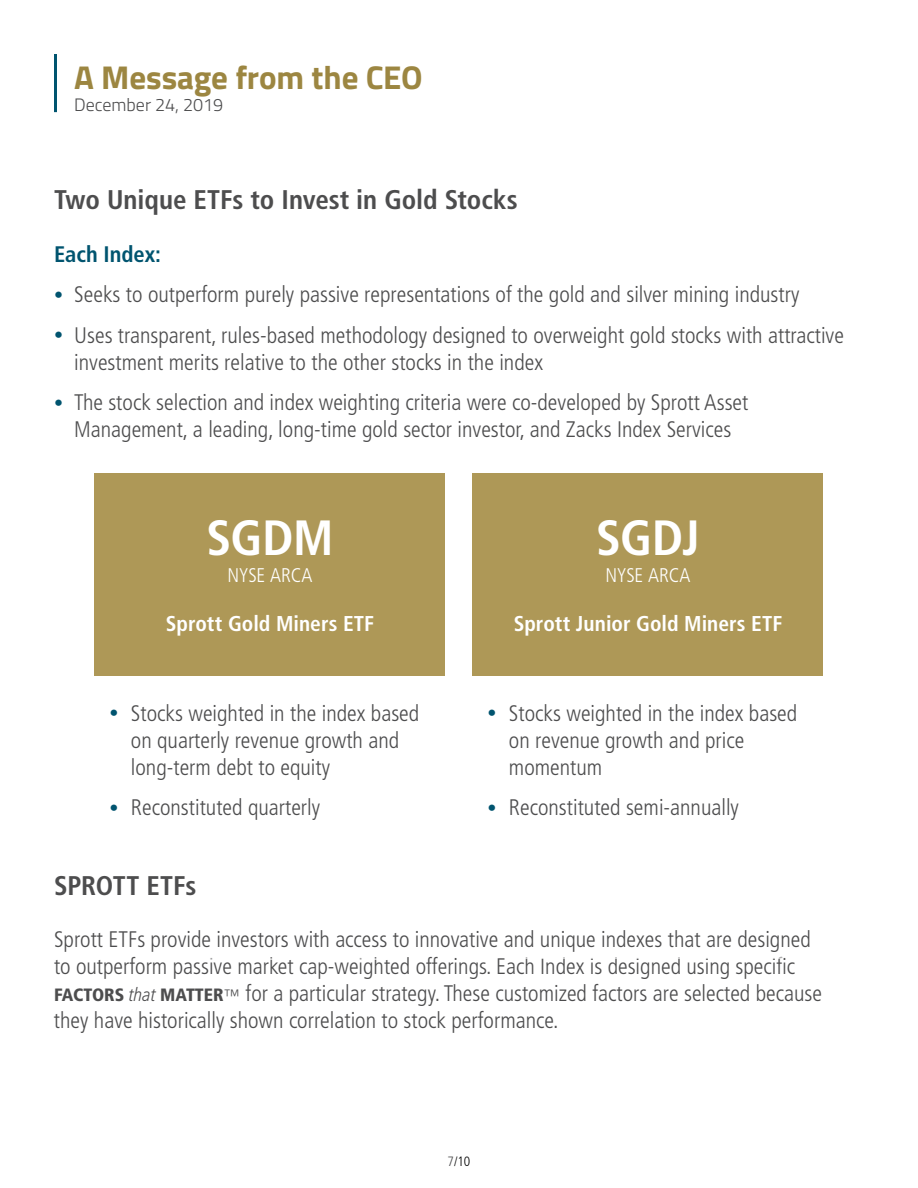
<style>
.page{position:relative;width:918px;height:1188px;background:#fff}
.page>*{position:absolute;margin:0;border:0;box-sizing:border-box;transform-origin:0 0}
.t1{font:700 condensed 49.5px "Frutiger LT Std";letter-spacing:-.01em;color:#fff}
.t2{font:700 33px "Titillium Web";letter-spacing:-.005em;color:#9c8641}
.t3{font:700 condensed 27px "Frutiger LT Std";color:#4d4d4e}
.t4{font:300 condensed 22.5px/27px "Frutiger LT Std";color:#4d4d4e}
.t5{font:700 condensed 22.5px "Frutiger LT Std";color:#00546f}
.t6{font:700 condensed 21.45px "Frutiger LT Std";color:#fff}
.t7{font:300 condensed 19.8px "Frutiger LT Std";letter-spacing:-.015em;color:#fff}
.t8{font:300 18px "Titillium Web";color:#4d4d4e}
.t9{font:300 condensed 13.5px "Frutiger LT Std";color:#000}
.s1{font-size:18px;color:#00546f}
.s2{font-weight:900;font-size:17.85px}
.s3{font-style:italic;font-size:18.75px}
.s4{font-size:16.5px}
.s5{color:#4d4d4e}
</style>
<div class="page">
<div style="left:94px;top:473px;width:352px;height:202px;background:#ae9857"></div>
<div style="left:472px;top:473px;width:352px;height:202px;background:#ae9857"></div>
<hr style="left:54px;top:54px;width:3px;height:58px;background:#00546f">
<h2 class="t2" style="left:74px;top:52px;width:350px">A Message from the CEO</h2>
<p class="t8" style="left:74px;top:92px;width:151px">December 24, 2019</p>
<p class="t3" style="left:54px;top:184px;width:465px">Two Unique ETFs to Invest in Gold Stocks</p>
<p class="t5" style="left:54px;top:241px;width:109px">Each Index:</p>
<p class="t4" style="left:54px;top:281px;width:747px"><span class="s1">•</span> Seeks to outperform purely passive representations of the gold and silver mining industry</p>
<p class="t4" style="left:74px;top:322px;width:771px;text-indent:-20px"><span class="s1">•</span> Uses transparent, rules-based methodology designed to overweight gold stocks with attractive investment merits relative to the other stocks in the index</p>
<p class="t4" style="left:54px;top:389px;width:696px;text-align:center"><span class="s1">•</span> The stock selection and index weighting criteria were co-developed by Sprott Asset<br>Management, a leading, long-time gold sector investor, and Zacks Index Services</p>
<h1 class="t1" style="left:206px;top:508px;width:129px">SGDM</h1>
<p class="t7" style="left:227px;top:564px;width:87px">NYSE ARCA</p>
<p class="t6" style="left:166px;top:611px;width:210px">Sprott Gold Miners ETF</p>
<p class="t4" style="left:131px;top:700px;width:290px;text-indent:-22px"><span class="s1">•</span> Stocks weighted in the index based on quarterly revenue growth and long-term debt to equity</p>
<p class="t4" style="left:109px;top:794px;width:212px"><span class="s1">•</span> Reconstituted quarterly</p>
<h1 class="t1" style="left:596px;top:508px;width:105px">SGDJ</h1>
<p class="t7" style="left:605px;top:564px;width:87px">NYSE ARCA</p>
<p class="t6" style="left:514px;top:611px;width:270px">Sprott Junior Gold Miners ETF</p>
<p class="t4" style="left:509px;top:700px;width:290px;text-indent:-22px"><span class="s1">•</span> Stocks weighted in the index based on revenue growth and price momentum</p>
<p class="t4" style="left:487px;top:794px;width:253px"><span class="s1">•</span> Reconstituted semi-annually</p>
<p class="t3" style="left:54px;top:869px;width:144px">SPROTT ETFs</p>
<p class="t4" style="left:54px;top:926px;width:770px">Sprott ETFs provide investors with access to innovative and unique indexes that are designed to outperform passive market cap-weighted offerings. Each Index is designed using specific <span class="s2">FACTORS</span> <span class="s3">that</span> <span class="s2">MATTER</span><span class="s4">™</span> for a particular strategy. These customized factors are selected because they have historically shown correlation to stock performance.</p>
<p class="t9" style="left:448px;top:1154px;width:24px"><span class="s5">7</span>/10</p>
</div>
